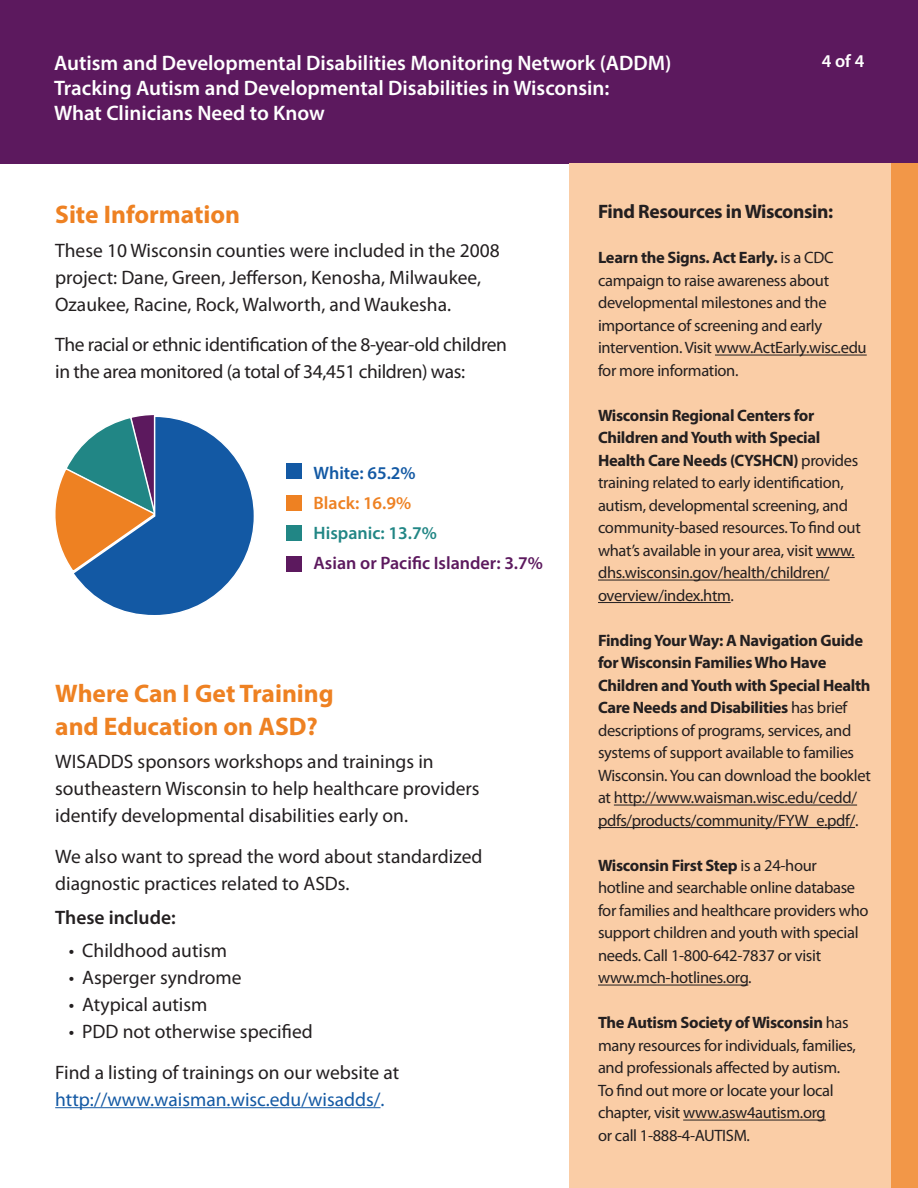
<style>
.page{position:relative;width:918px;height:1188px;background:#fff}
.page>*{position:absolute;margin:0;border:0;box-sizing:border-box;transform-origin:0 0}
.t1{font:700 25.5px/33px "Myriad Pro";color:#ee8122}
.t2{font:600 21px "Myriad Pro";color:#fff}
.t3{font:19.5px/27px "Myriad Pro";color:#231f20}
.t4{font:19.5px/27px "Myriad Pro";letter-spacing:-.02em;color:#231f20}
.t5{font:19.5px "Myriad Pro";color:#1359a4}
.t6{font:700 19.5px "Myriad Pro";letter-spacing:-.02em;color:#231f20}
.t7{font:600 19.5px "Myriad Pro";color:#231f20}
.t8{font:600 18px "Myriad Pro";color:#5c195e}
.t9{font:600 18px "Myriad Pro";color:#218685}
.t10{font:600 18px "Myriad Pro";color:#1359a4}
.t11{font:600 18px "Myriad Pro";color:#ee8122}
.t12{font:600 18px "Myriad Pro";color:#fff}
.t13{font:16.5px/22.5px "Myriad Pro";letter-spacing:-.02em;color:#231f20}
.s1{font-weight:700}
</style>
<div class="page">
<div style="left:0;top:0;width:918px;height:164px;background:#5c195e"></div>
<div style="left:569px;top:164px;width:322px;height:1024px;background:#facda6"></div>
<hr style="left:715px;top:355px;width:152px;height:1px;background:#231f20">
<hr style="left:816px;top:557px;width:39px;height:1px;background:#231f20">
<hr style="left:598px;top:580px;width:232px;height:1px;background:#231f20">
<hr style="left:598px;top:602px;width:133px;height:1px;background:#231f20">
<hr style="left:614px;top:805px;width:243px;height:1px;background:#231f20">
<hr style="left:598px;top:827px;width:257px;height:1px;background:#231f20">
<hr style="left:598px;top:985px;width:150px;height:1px;background:#231f20">
<hr style="left:683px;top:1120px;width:143px;height:1px;background:#231f20">
<div style="left:891px;top:164px;width:27px;height:1024px;background:#f29748"></div>
<hr style="left:55px;top:1107px;width:326px;height:1px;background:#1359a4">
<svg style="left:55px;top:415px;width:199px;height:200px"></svg>
<div style="left:287px;top:464px;width:15px;height:15px;background:#1359a4"></div>
<div style="left:287px;top:496px;width:15px;height:15px;background:#ee8122"></div>
<div style="left:287px;top:526px;width:15px;height:15px;background:#218685"></div>
<div style="left:287px;top:556px;width:15px;height:15px;background:#5c195e"></div>
<p class="t2" style="left:54px;top:49px;width:619px">Autism and Developmental Disabilities Monitoring Network (ADDM)</p>
<p class="t2" style="left:54px;top:75px;width:557px">Tracking Autism and Developmental Disabilities in Wisconsin:</p>
<p class="t2" style="left:54px;top:100px;width:273px">What Clinicians Need to Know</p>
<p class="t12" style="left:822px;top:50px;width:44px">4 of 4</p>
<p class="t1" style="left:55px;top:197px;width:186px">Site Information</p>
<p class="t3" style="left:55px;top:236px;width:446px">These 10 Wisconsin counties were included in the 2008 project: Dane, Green, Jefferson, Kenosha, Milwaukee,<br>Ozaukee, Racine, Rock, Walworth, and Waukesha.</p>
<p class="t4" style="left:55px;top:331px;width:453px">The racial or ethnic identification of the 8-year-old children in the area monitored (a total of 34,451 children) was:</p>
<p class="t10" style="left:314px;top:461px;width:104px">White: 65.2%</p>
<p class="t11" style="left:314px;top:491px;width:99px">Black: 16.9%</p>
<p class="t9" style="left:314px;top:521px;width:125px">Hispanic: 13.7%</p>
<p class="t8" style="left:314px;top:551px;width:231px">Asian or Pacific Islander: 3.7%</p>
<p class="t1" style="left:55px;top:676px;width:280px">Where Can I Get Training and Education on ASD?</p>
<p class="t3" style="left:55px;top:748px;width:426px">WISADDS sponsors workshops and trainings in southeastern Wisconsin to help healthcare providers identify developmental disabilities early on.</p>
<p class="t3" style="left:55px;top:842px;width:429px">We also want to spread the word about standardized diagnostic practices related to ASDs.</p>
<p class="t7" style="left:55px;top:905px;width:122px">These include:</p>
<p class="t3" style="left:69px;top:937px;width:160px">• Childhood autism</p>
<p class="t3" style="left:69px;top:964px;width:174px">• Asperger syndrome</p>
<p class="t3" style="left:69px;top:991px;width:140px">• Atypical autism</p>
<p class="t3" style="left:69px;top:1018px;width:246px">• PDD not otherwise specified</p>
<p class="t3" style="left:55px;top:1058px;width:345px">Find a listing of trainings on our website at</p>
<p class="t5" style="left:55px;top:1087px;width:331px">http://www.waisman.wisc.edu/wisadds/.</p>
<p class="t6" style="left:598px;top:199px;width:237px">Find Resources in Wisconsin:</p>
<p class="t13" style="left:598px;top:246px;width:270px"><span class="s1">Learn the Signs. Act Early.</span> is a CDC campaign to raise awareness about developmental milestones and the importance of screening and early intervention. Visit www.ActEarly.wisc.edu for more information.</p>
<p class="t13" style="left:598px;top:404px;width:264px"><span class="s1">Wisconsin Regional Centers for Children and Youth with Special Health Care Needs (CYSHCN)</span> provides training related to early identification, autism, developmental screening, and community-based resources. To find out what’s available in your area, visit www. dhs.wisconsin.gov/health/children/ overview/index.htm.</p>
<p class="t13" style="left:598px;top:629px;width:274px"><span class="s1">Finding Your Way: A Navigation Guide for Wisconsin Families Who Have Children and Youth with Special Health Care Needs and Disabilities</span> has brief descriptions of programs, services, and systems of support available to families Wisconsin.You can download the booklet at http://www.waisman.wisc.edu/cedd/ pdfs/products/community/FYW_e.pdf/.</p>
<p class="t13" style="left:598px;top:854px;width:272px"><span class="s1">Wisconsin First Step</span> is a 24-hour<br>hotline and searchable online database for families and healthcare providers who support children and youth with special needs. Call 1-800-642-7837 or visit www.mch-hotlines.org.</p>
<p class="t13" style="left:598px;top:1011px;width:259px"><span class="s1">The Autism Society of Wisconsin</span> has many resources for individuals, families, and professionals affected by autism.<br>To find out more or locate your local chapter, visit www.asw4autism.org<br>or call 1-888-4-AUTISM.</p>
</div>
